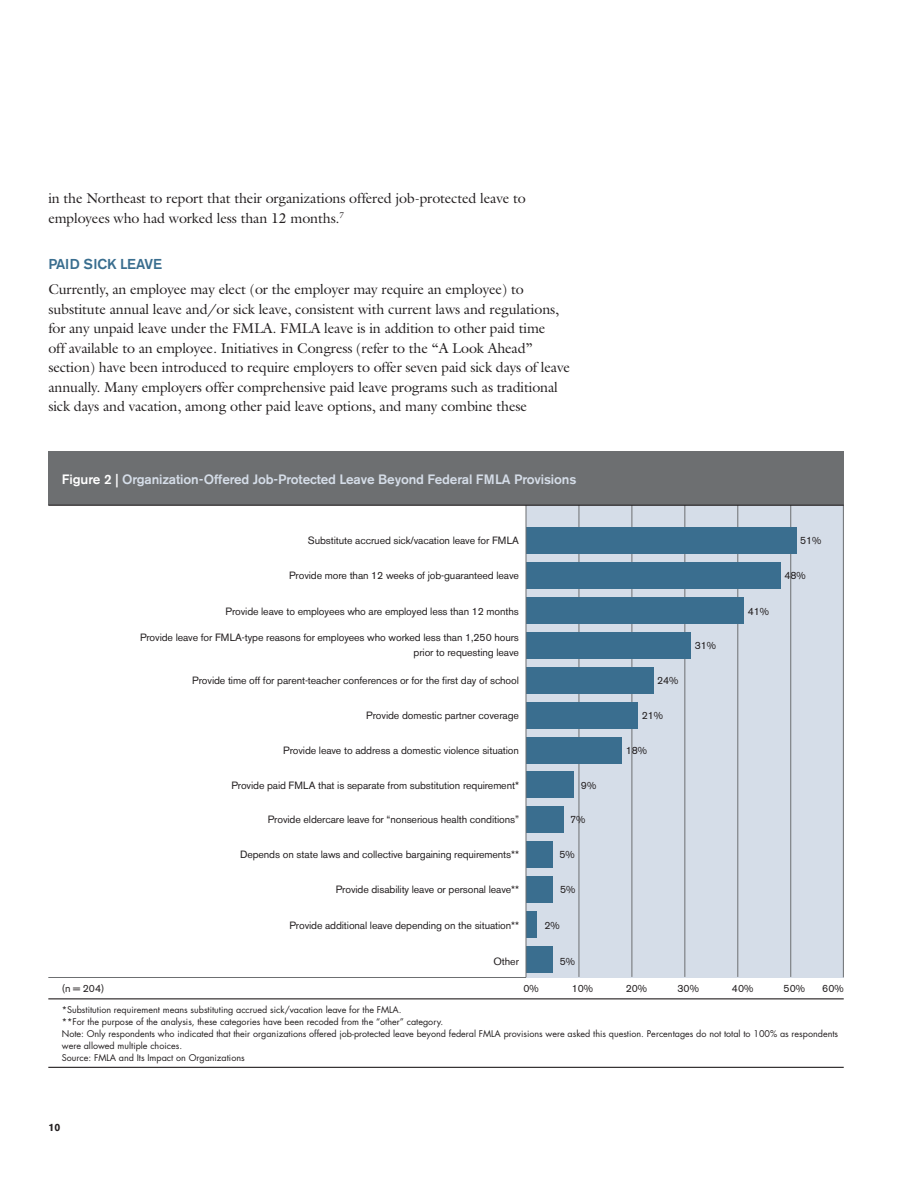
<style>
.page{position:relative;width:918px;height:1188px;background:#fff}
.page>*{position:absolute;margin:0;border:0;box-sizing:border-box;transform-origin:0 0}
.t1{font:14.25px/19.5px "Galliard";letter-spacing:-.01em;color:#231f20}
.t2{font:500 14.25px "Akzidenz Grotesk BE";letter-spacing:-.01em;color:#3a6e8f}
.t3{font:500 13.5px "Akzidenz Grotesk BE";letter-spacing:-.01em;color:#d5dde8}
.t4{font:10.5px/15px "Akzidenz Grotesk BE";letter-spacing:-.01em;color:#231f20;text-align:right}
.t5{font:700 10.5px "Akzidenz Grotesk BE";color:#231f20}
.t6{font:9px/12px "Futura";color:#231f20}
.s1{color:#fff}
</style>
<div class="page">
<hr style="left:48px;top:1067px;width:796px;height:1px;background:#231f20">
<hr style="left:48px;top:977px;width:796px;height:1px;background:#6d6f71">
<hr style="left:48px;top:998px;width:796px;height:1px;background:#231f20">
<div style="left:526px;top:481px;width:318px;height:496px;background:#d5dde8"></div>
<hr style="left:579px;top:496px;width:1px;height:481px;background:#6d6f71">
<hr style="left:632px;top:496px;width:1px;height:481px;background:#6d6f71">
<hr style="left:684px;top:496px;width:1px;height:481px;background:#6d6f71">
<hr style="left:737px;top:496px;width:1px;height:481px;background:#6d6f71">
<hr style="left:790px;top:496px;width:1px;height:481px;background:#6d6f71">
<div style="left:526px;top:946px;width:26px;height:27px;background:#3a6e8f"></div>
<div style="left:526px;top:911px;width:11px;height:27px;background:#3a6e8f"></div>
<div style="left:526px;top:877px;width:26px;height:26px;background:#3a6e8f"></div>
<div style="left:526px;top:842px;width:26px;height:26px;background:#3a6e8f"></div>
<div style="left:526px;top:807px;width:37px;height:26px;background:#3a6e8f"></div>
<div style="left:526px;top:772px;width:48px;height:26px;background:#3a6e8f"></div>
<div style="left:526px;top:737px;width:95px;height:26px;background:#3a6e8f"></div>
<div style="left:526px;top:702px;width:111px;height:26px;background:#3a6e8f"></div>
<div style="left:526px;top:667px;width:127px;height:26px;background:#3a6e8f"></div>
<div style="left:526px;top:632px;width:164px;height:26px;background:#3a6e8f"></div>
<div style="left:526px;top:597px;width:217px;height:27px;background:#3a6e8f"></div>
<div style="left:526px;top:562px;width:254px;height:27px;background:#3a6e8f"></div>
<div style="left:526px;top:528px;width:270px;height:26px;background:#3a6e8f"></div>
<hr style="left:526px;top:481px;width:1px;height:496px;background:#6d6f71">
<hr style="left:843px;top:481px;width:1px;height:496px;background:#6d6f71">
<div style="left:48px;top:451px;width:796px;height:54px;background:#6d6f71"></div>
<hr style="left:48px;top:505px;width:796px;height:1px;background:#231f20">
<h1 class="t1" style="left:48px;top:189px;width:479px">in the Northeast to report that their organizations offered job-protected leave to employees who had worked less than 12 months. <sup>7</sup></h1>
<h1 class="t2" style="left:48px;top:256px;width:115px">Paid Sick Leave</h1>
<p class="t1" style="left:48px;top:280px;width:523px">Currently, an employee may elect (or the employer may require an employee) to substitute annual leave and/or sick leave, consistent with current laws and regulations, for any unpaid leave under the FMLA. FMLA leave is in addition to other paid time<br>off available to an employee. Initiatives in Congress (refer to the “A Look Ahead” section) have been introduced to require employers to offer seven paid sick days of leave annually. Many employers offer comprehensive paid leave programs such as traditional sick days and vacation, among other paid leave options, and many combine these</p>
<p class="t3" style="left:62px;top:471px;width:516px"><span class="s1">Figure 2 |</span> Organization-Offered Job-Protected Leave Beyond Federal FMLA Provisions</p>
<p class="t4" style="left:308px;top:533px;width:213px">Substitute accrued sick/vacation leave for FMLA</p>
<p class="t4" style="left:800px;top:533px;width:23px">51%</p>
<p class="t4" style="left:289px;top:568px;width:231px">Provide more than 12 weeks of job-guaranteed leave</p>
<p class="t4" style="left:784px;top:568px;width:23px">48%</p>
<p class="t4" style="left:226px;top:603px;width:295px">Provide leave to employees who are employed less than 12 months</p>
<p class="t4" style="left:748px;top:603px;width:23px">41%</p>
<p class="t4" style="left:140px;top:630px;width:380px">Provide leave for FMLA-type reasons for employees who worked less than 1,250 hours prior to requesting leave</p>
<p class="t4" style="left:695px;top:638px;width:23px">31%</p>
<p class="t4" style="left:192px;top:673px;width:328px">Provide time off for parent-teacher conferences or for the first day of school</p>
<p class="t4" style="left:657px;top:673px;width:23px">24%</p>
<p class="t4" style="left:366px;top:708px;width:154px">Provide domestic partner coverage</p>
<p class="t4" style="left:642px;top:708px;width:23px">21%</p>
<p class="t4" style="left:283px;top:743px;width:237px">Provide leave to address a domestic violence situation</p>
<p class="t4" style="left:626px;top:743px;width:23px">18%</p>
<p class="t4" style="left:231px;top:778px;width:289px">Provide paid FMLA that is separate from substitution requirement*</p>
<p class="t4" style="left:581px;top:778px;width:17px">9%</p>
<p class="t4" style="left:268px;top:812px;width:253px">Provide eldercare leave for “nonserious health conditions”</p>
<p class="t4" style="left:570px;top:812px;width:17px">7%</p>
<p class="t4" style="left:240px;top:847px;width:280px">Depends on state laws and collective bargaining requirements**</p>
<p class="t4" style="left:559px;top:847px;width:17px">5%</p>
<p class="t4" style="left:336px;top:882px;width:185px">Provide disability leave or personal leave**</p>
<p class="t4" style="left:560px;top:882px;width:17px">5%</p>
<p class="t4" style="left:289px;top:918px;width:231px">Provide additional leave depending on the situation**</p>
<p class="t4" style="left:544px;top:918px;width:17px">2%</p>
<p class="t4" style="left:494px;top:954px;width:27px">Other</p>
<p class="t4" style="left:560px;top:954px;width:17px">5%</p>
<p class="t4" style="left:62px;top:981px;width:44px">(n = 204)</p>
<p class="t4" style="left:524px;top:981px;width:17px">0%</p>
<p class="t4" style="left:572px;top:981px;width:23px">10%</p>
<p class="t4" style="left:626px;top:981px;width:23px">20%</p>
<p class="t4" style="left:677px;top:981px;width:23px">30%</p>
<p class="t4" style="left:732px;top:981px;width:23px">40%</p>
<p class="t4" style="left:784px;top:981px;width:23px">50%</p>
<p class="t4" style="left:822px;top:981px;width:23px">60%</p>
<p class="t6" style="left:62px;top:1003px;width:778px">*Substitution requirement means substituting accrued sick/vacation leave for the FMLA.<br>**For the purpose of the analysis, these categories have been recoded from the “other” category.<br>Note: Only respondents who indicated that their organizations offered job-protected leave beyond federal FMLA provisions were asked this question. Percentages do not total to 100% as respondents were allowed multiple choices.<br>Source: FMLA and Its Impact on Organizations</p>
<p class="t5" style="left:49px;top:1122px;width:13px">1 0</p>
</div>
